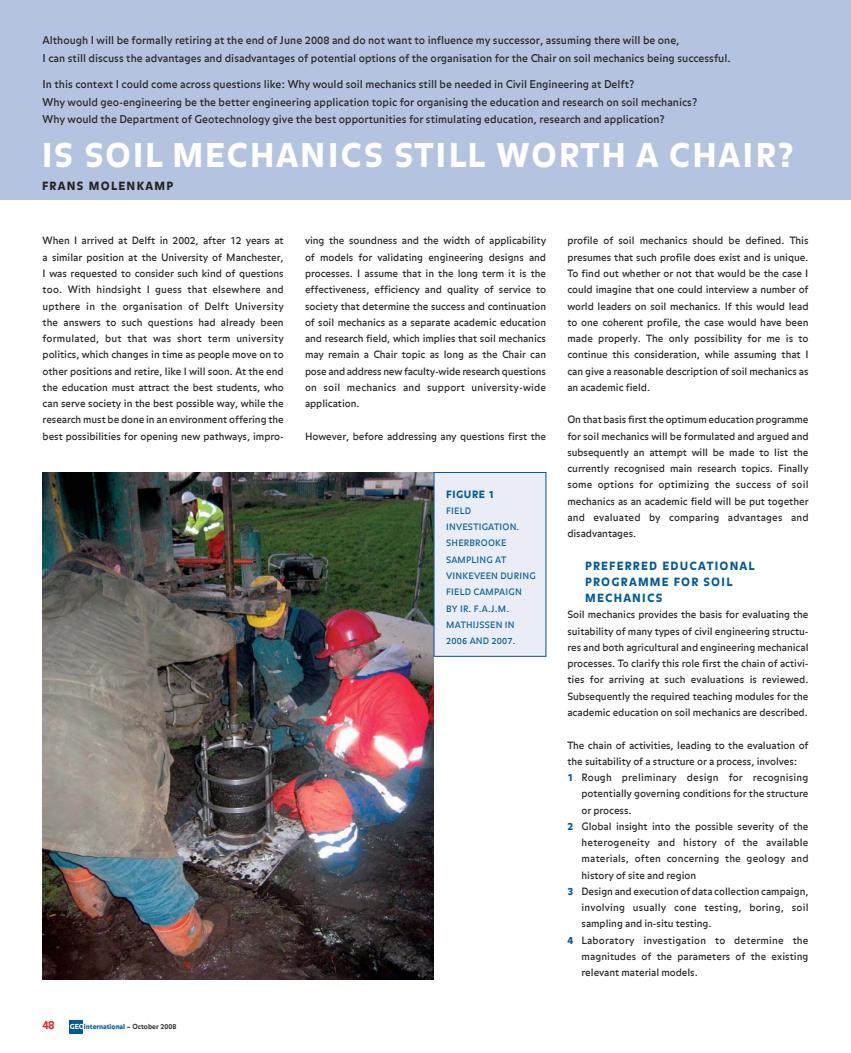
<style>
.page{position:relative;width:851px;height:1053px;background:#fff}
.page>*{position:absolute;margin:0;border:0;box-sizing:border-box;transform-origin:0 0}
.t1{font:900 32.5px "Balance";letter-spacing:.06em;color:#fff}
.t2{font:900 11.25px/16.2px "Balance";letter-spacing:.11em;color:#00599a}
.t3{font:900 11.25px "Balance";letter-spacing:.115em;color:#231f20}
.t4{font:700 11.25px "Balance";color:#d71829}
.t5{font:10.62px/17.5px "Balance";color:#231f20}
.t6{font:10px/16.2px "Balance";letter-spacing:-.005em;color:#231f20;text-align:justify}
.t7{font:10px "Balance";letter-spacing:.015em;color:#231f20}
.t8{font:900 10px "Balance";letter-spacing:.06em;color:#00599a}
.t9{font:8.75px/16.2px "Balance";letter-spacing:.025em;color:#00599a}
.t10{font:900 6.88px "Balance";color:#00599a}
.s1{color:#fff}
.s2{font-weight:700;color:#231f20}
.s3{font-weight:900;color:#00599a}
</style>
<div class="page">
<div style="left:69px;top:1019px;width:13px;height:14px;background:#00599a"></div>
<div style="left:0;top:1px;width:850px;height:199px;background:#b4c3df"></div>
<img style="left:43px;top:472px;width:390px;height:506px">
<div style="left:434px;top:472px;width:112px;height:184px;background:#eaedf5"></div>
<p class="t5" style="left:43px;top:33px;width:689px">Although I will be formally retiring at the end of June 2008 and do not want to influence my successor, assuming there will be one,<br>I can still discuss the advantages and disadvantages of potential options of the organisation for the Chair on soil mechanics being successful.</p>
<p class="t5" style="left:43px;top:76px;width:656px">In this context I could come across questions like: Why would soil mechanics still be needed in Civil Engineering at Delft?<br>Why would geo-engineering be the better engineering application topic for organising the education and research on soil mechanics?<br>Why would the Department of Geotechnology give the best opportunities for stimulating education, research and application?</p>
<h1 class="t1" style="left:42px;top:142px;width:752px">IS SOIL MECHANICS STILL WORTH A CHAIR?</h1>
<p class="t3" style="left:42px;top:181px;width:132px">FRANS MOLENKAMP</p>
<p class="t6" style="left:43px;top:233px;width:242px">When I arrived at Delft in 2002, after 12 years at a similar position at the University of Manchester, I was requested to consider such kind of questions too. With hindsight I guess that elsewhere and upthere in the organisation of Delft University the answers to such questions had already been formulated, but that was short term university politics, which changes in time as people move on to other positions and retire, like I will soon. At the end the education must attract the best students, who can serve society in the best possible way, while the research must be done in an environment offering the best possibilities for opening new pathways, impro-</p>
<p class="t6" style="left:305px;top:233px;width:242px">ving the soundness and the width of applicability of models for validating engineering designs and processes. I assume that in the long term it is the effectiveness, efficiency and quality of service to society that determine the success and continuation of soil mechanics as a separate academic education and research field, which implies that soil mechanics may remain a Chair topic as long as the Chair can pose and address new faculty-wide research questions on soil mechanics and support university-wide application.</p>
<p class="t6" style="left:305px;top:428px;width:242px">However, before addressing any questions first the</p>
<p class="t4" style="left:42px;top:1020px;width:14px">48</p>
<p class="t10" style="left:70px;top:1023px;width:108px"><span class="s1">GEO</span>international <span class="s2">– October 2008</span></p>
<p class="t8" style="left:446px;top:490px;width:49px">FIGURE 1</p>
<p class="t9" style="left:446px;top:503px;width:91px">FIELD<br>INVESTIGATION.<br>SHERBROOKE<br>SAMPLING AT<br>VINKEVEEN DURING<br>FIELD CAMPAIGN<br>BY IR. F.A.J.M.<br>MATHIJSSEN IN<br>2006 AND 2007.</p>
<p class="t6" style="left:567px;top:233px;width:243px">profile of soil mechanics should be defined. This presumes that such profile does exist and is unique.<br>To find out whether or not that would be the case I could imagine that one could interview a number of world leaders on soil mechanics. If this would lead to one coherent profile, the case would have been made properly. The only possibility for me is to continue this consideration, while assuming that I can give a reasonable description of soil mechanics as an academic field.</p>
<p class="t6" style="left:567px;top:412px;width:243px">On that basis first the optimum education programme for soil mechanics will be formulated and argued and subsequently an attempt will be made to list the currently recognised main research topics. Finally some options for optimizing the success of soil mechanics as an academic field will be put together and evaluated by comparing advantages and disadvantages.</p>
<p class="t2" style="left:585px;top:558px;width:171px">PREFERRED EDUCATIONAL<br>PROGRAMME FOR SOIL<br>MECHANICS</p>
<p class="t6" style="left:567px;top:607px;width:242px">Soil mechanics provides the basis for evaluating the suitability of many types of civil engineering structu&shy;res and both agricultural and engineering mechanical processes. To clarify this role first the chain of activi&shy;ties for arriving at such evaluations is reviewed.<br>Subsequently the required teaching modules for the academic education on soil mechanics are described.</p>
<p class="t6" style="left:567px;top:737px;width:242px">The chain of activities, leading to the evaluation of</p>
<p class="t6" style="left:567px;top:753px;width:231px">the suitability of a structure or a process, involves:</p>
<p class="t7" style="left:567px;top:773px;width:242px"><span class="s3">1</span> Rough preliminary design for recognising</p>
<p class="t6" style="left:581px;top:786px;width:228px">potentially governing conditions for the structure</p>
<p class="t6" style="left:581px;top:802px;width:52px">or process.</p>
<p class="t6" style="left:567px;top:818px;width:242px"><span class="s3">2</span> Global insight into the possible severity of the</p>
<p class="t7" style="left:581px;top:838px;width:228px">heterogeneity and history of the available</p>
<p class="t7" style="left:581px;top:854px;width:228px">materials, often concerning the geology and</p>
<p class="t6" style="left:581px;top:867px;width:116px">history of site and region</p>
<p class="t6" style="left:567px;top:883px;width:242px"><span class="s3">3</span> Design and execution of data collection campaign,</p>
<p class="t7" style="left:581px;top:903px;width:228px">involving usually cone testing, boring, soil</p>
<p class="t6" style="left:581px;top:916px;width:131px">sampling and in-situ testing.</p>
<p class="t7" style="left:567px;top:935px;width:242px"><span class="s3">4</span> Laboratory investigation to determine the</p>
<p class="t6" style="left:581px;top:948px;width:228px">magnitudes of the parameters of the existing</p>
<p class="t6" style="left:581px;top:965px;width:118px">relevant material models.</p>
</div>
